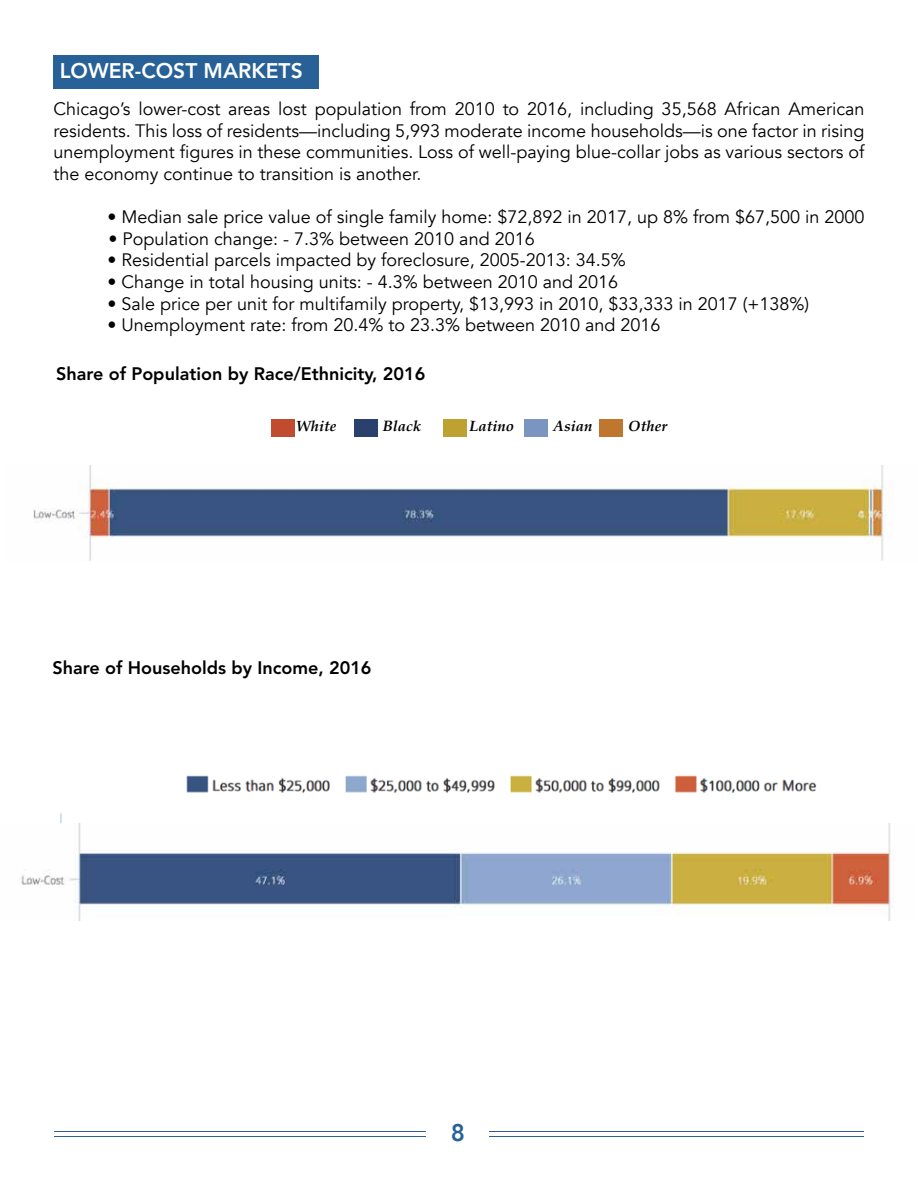
<style>
.page{position:relative;width:918px;height:1188px;background:#fff}
.page>*{position:absolute;margin:0;border:0;box-sizing:border-box;transform-origin:0 0}
.t1{font:800 24px "Avenir";color:#276198}
.t2{font:800 21px "Avenir LT Std";color:#fff}
.t3{font:18px/21.6px "Avenir";color:#000;text-align:justify}
.t4{font:800 18px "Avenir LT Std";color:#000}
.t5{font:italic 700 15px "Palatino";color:#000}
</style>
<div class="page">
<div style="left:53px;top:55px;width:266px;height:33px;background:#276198"></div>
<hr style="left:54px;top:1131px;width:810px;height:1px;background:#276198">
<hr style="left:54px;top:1136px;width:810px;height:1px;background:#276198">
<div style="left:427px;top:1117px;width:62px;height:33px;background:#fff"></div>
<img style="left:33px;top:465px;width:860px;height:96px">
<img style="left:61px;top:775px;width:756px;height:47px">
<img style="left:21px;top:823px;width:873px;height:97px">
<div style="left:271px;top:419px;width:23px;height:18px;background:#c14b2e"></div>
<div style="left:354px;top:419px;width:24px;height:17px;background:#2a416d"></div>
<div style="left:443px;top:419px;width:23px;height:17px;background:#bda131"></div>
<div style="left:524px;top:419px;width:23px;height:17px;background:#7b95c3"></div>
<div style="left:599px;top:419px;width:23px;height:17px;background:#bf762f"></div>
<p class="t2" style="left:60px;top:58px;width:245px">LOWER-COST MARKETS</p>
<p class="t3" style="left:54px;top:99px;width:812px">Chicago’s lower-cost areas lost population from 2010 to 2016, including 35,568 African American residents. This loss of residents—including 5,993 moderate income households—is one factor in rising unemployment figures in these communities. Loss of well-paying blue-collar jobs as various sectors of the economy continue to transition is another.</p>
<p class="t3" style="left:108px;top:207px;width:758px">• Median sale price value of single family home: $72,892 in 2017, up 8% from $67,500 in 2000</p>
<p class="t3" style="left:109px;top:228px;width:428px">• Population change: - 7.3% between 2010 and 2016</p>
<p class="t3" style="left:108px;top:250px;width:520px">• Residential parcels impacted by foreclosure, 2005-2013: 34.5%</p>
<p class="t3" style="left:108px;top:271px;width:512px">• Change in total housing units: - 4.3% between 2010 and 2016</p>
<p class="t3" style="left:108px;top:293px;width:703px">• Sale price per unit for multifamily property, $13,993 in 2010, $33,333 in 2017 (+138%)</p>
<p class="t3" style="left:108px;top:315px;width:555px">• Unemployment rate: from 20.4% to 23.3% between 2010 and 2016</p>
<p class="t4" style="left:56px;top:363px;width:371px">Share of Population by Race/Ethnicity, 2016</p>
<p class="t5" style="left:296px;top:414px;width:42px">White</p>
<p class="t5" style="left:383px;top:414px;width:40px">Black</p>
<p class="t5" style="left:469px;top:414px;width:47px">Latino</p>
<p class="t5" style="left:553px;top:414px;width:41px">Asian</p>
<p class="t5" style="left:628px;top:414px;width:41px">Other</p>
<p class="t4" style="left:52px;top:657px;width:321px">Share of Households by Income, 2016</p>
<h1 class="t1" style="left:451px;top:1114px;width:16px">8</h1>
</div>
